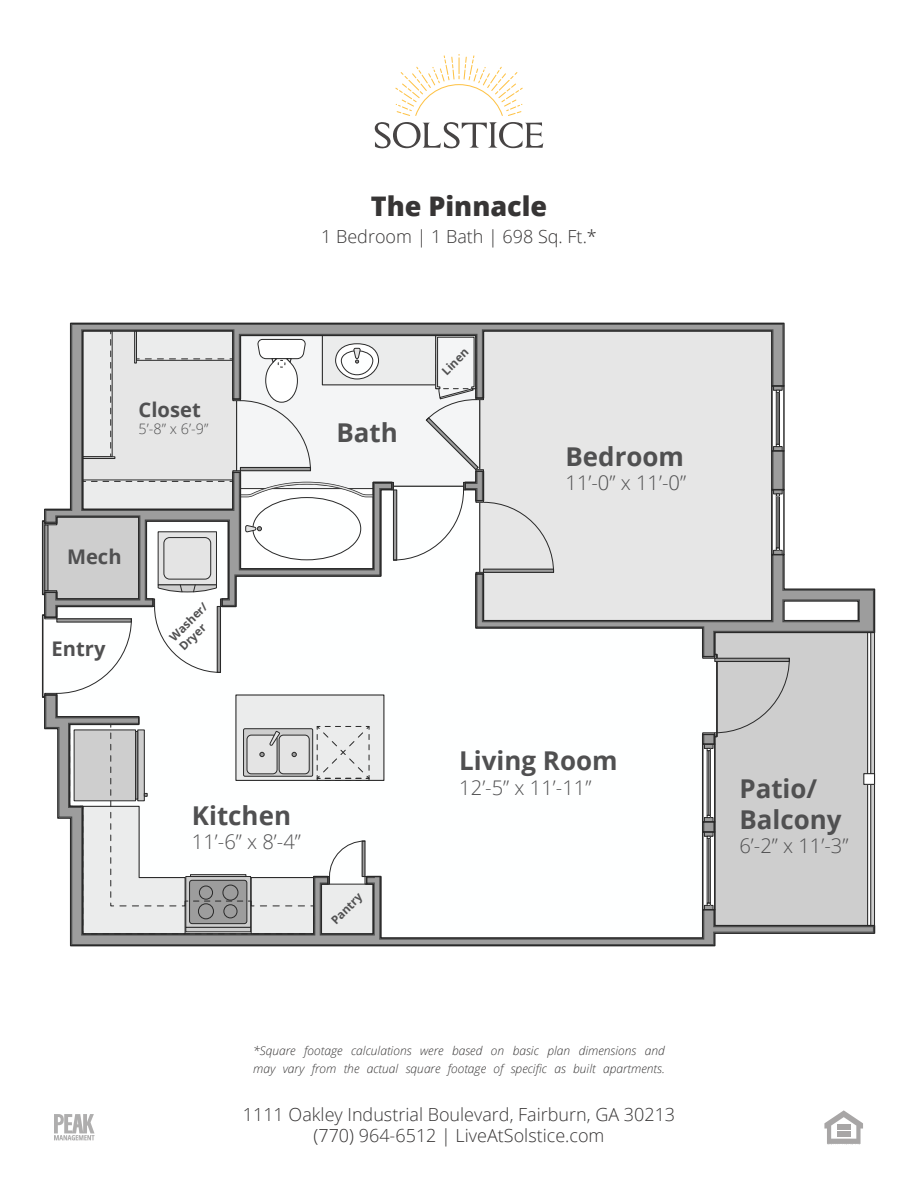
<style>
.page{position:relative;width:918px;height:1188px;background:#fff}
.page>*{position:absolute;margin:0;border:0;box-sizing:border-box;transform-origin:0 0}
.t1{font:800 27px "Open Sans";color:#373535}
.t2{font:700 25.95px/31px "Open Sans";color:#505051}
.t3{font:300 20.1px "Open Sans";color:#505051}
.t4{font:700 20.1px "Open Sans";color:#505051}
.t5{font:300 18px/21.6px "Open Sans";color:#373535;text-align:center}
.t6{font:300 14.4px "Open Sans";color:#505051}
.t7{font:italic 300 12px/18px "Open Sans";color:#373535}
.t8{font:700 11.55px/13.8px "Open Sans";color:#505051}
</style>
<div class="page">
<svg style="left:375px;top:122px;width:168px;height:26px"></svg>
<svg style="left:395px;top:54px;width:128px;height:62px"></svg>
<svg style="left:54px;top:1114px;width:40px;height:26px"></svg>
<svg style="left:824px;top:1110px;width:39px;height:34px"></svg>
<div style="left:837px;top:1131px;width:13px;height:5px;background:#a8a6a6"></div>
<div style="left:837px;top:1124px;width:13px;height:6px;background:#a8a6a6"></div>
<div style="left:42px;top:614px;width:3px;height:84px;border:1px solid #292929"></div>
<div style="left:42px;top:520px;width:3px;height:75px;border:1px solid #292929"></div>
<svg style="left:43px;top:322px;width:833px;height:625px"></svg>
<h1 class="t1" style="left:371px;top:186px;width:178px">The Pinnacle</h1>
<h3 class="t5" style="left:321px;top:225px;width:277px">1 Bedroom | 1 Bath | 698 Sq. Ft.*</h3>
<h3 class="t4" style="left:139px;top:396px;width:64px">Closet</h3>
<p class="t6" style="left:139px;top:419px;width:71px">5’-8” x 6’-9”</p>
<h3 class="t4" style="left:67px;top:542px;width:56px">Mech</h3>
<h3 class="t4" style="left:52px;top:635px;width:55px">Entry</h3>
<p class="t8" style="left:166px;top:634px;width:50px;rotate:-45deg">Washer/<br>Dryer</p>
<h2 class="t2" style="left:337px;top:416px;width:63px">Bath</h2>
<h2 class="t2" style="left:192px;top:799px;width:101px">Kitchen</h2>
<h3 class="t3" style="left:192px;top:828px;width:111px">11’-6” x 8’-4”</h3>
<p class="t8" style="left:328px;top:917px;width:40px;rotate:-45deg">Pantry</p>
<p class="t8" style="left:439px;top:368px;width:33px;rotate:-45deg">Linen</p>
<h2 class="t2" style="left:565px;top:440px;width:120px">Bedroom</h2>
<h3 class="t3" style="left:565px;top:469px;width:122px">11’-0” x 11’-0”</h3>
<h2 class="t2" style="left:459px;top:745px;width:160px">Living Room</h2>
<h3 class="t3" style="left:459px;top:774px;width:134px">12’-5” x 11’-11”</h3>
<p class="t7" style="left:253px;top:1042px;width:413px">*Square footage calculations were based on basic plan dimensions and may vary from the actual square footage of specific as built apartments.</p>
<h3 class="t5" style="left:243px;top:1103px;width:434px">1111 Oakley Industrial Boulevard, Fairburn, GA 30213 (770) 964-6512 | LiveAtSolstice.com</h3>
<h2 class="t2" style="left:739px;top:772px;width:104px">Patio/<br>Balcony</h2>
<h3 class="t3" style="left:739px;top:832px;width:111px">6’-2” x 11’-3”</h3>
</div>
